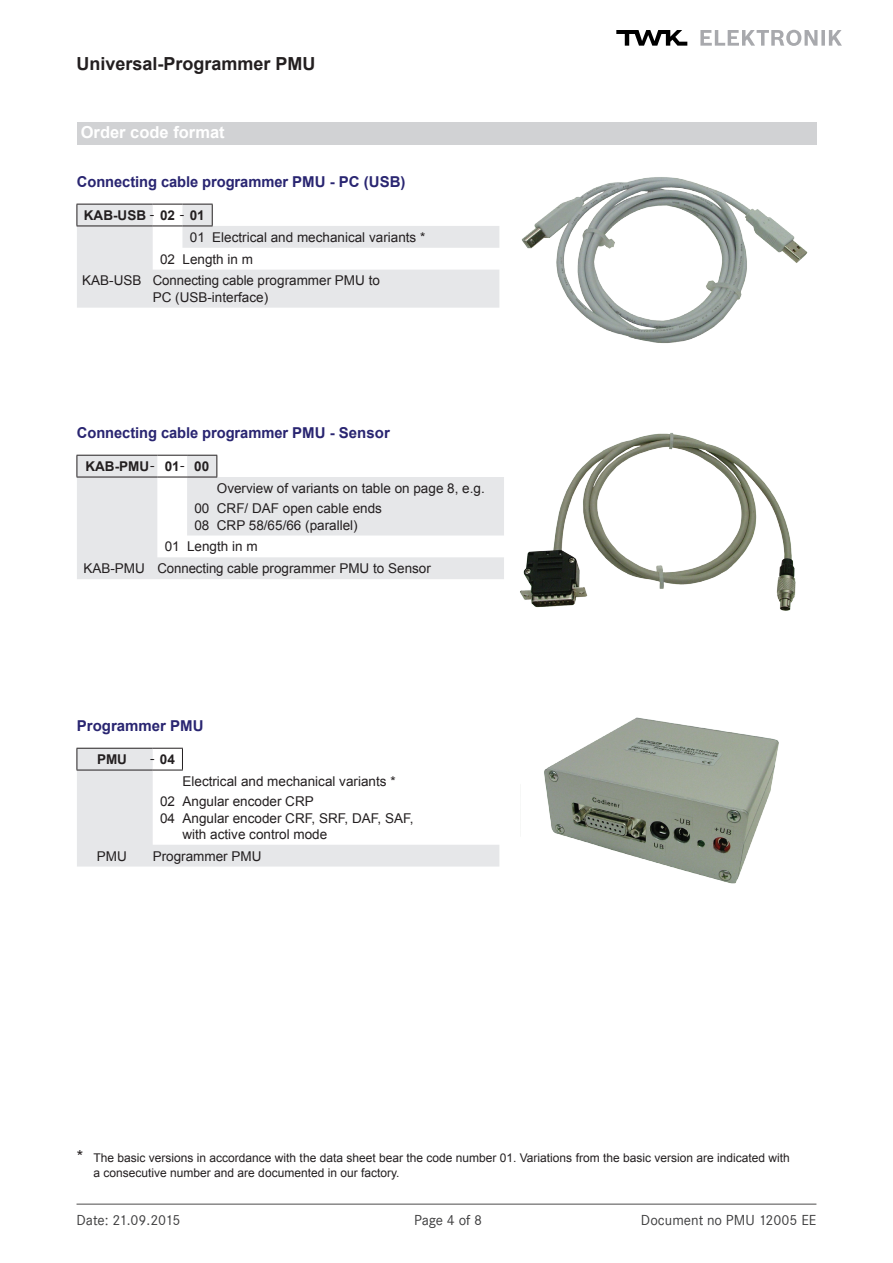
<style>
.page{position:relative;width:893px;height:1263px;background:#fff}
.page>*{position:absolute;margin:0;border:0;box-sizing:border-box;transform-origin:0 0}
.t1{font:700 18px "Arial";color:#231f20}
.t2{font:700 16.5px "Arial";color:#fff}
.t3{font:700 15px "Arial";letter-spacing:-.005em;color:#292571}
.t4{font:15px "Corporate S";color:#3e3e3f}
.t5{font:13.5px/16.2px "Arial";color:#231f20}
.t6{font:700 13.5px "Arial";color:#231f20}
.t7{font:12px/14.5px "Arial";color:#231f20}
.s1{font-weight:400}
.s2{font-size:16.5px}
</style>
<div class="page">
<hr style="left:77px;top:1203px;width:739px;height:2px;background:#888787">
<svg style="left:616px;top:30px;width:71px;height:16px"></svg>
<svg style="left:700px;top:30px;width:142px;height:16px"></svg>
<div style="left:77px;top:122px;width:739px;height:23px;background:#d1d2d4"></div>
<img style="left:521px;top:143px;width:296px;height:200px">
<img style="left:544px;top:717px;width:235px;height:167px">
<img style="left:520px;top:432px;width:276px;height:179px">
<svg style="left:77px;top:204px;width:422px;height:104px"></svg>
<hr style="left:182px;top:226px;width:31px;height:1px;background:#231f20">
<svg style="left:77px;top:455px;width:427px;height:124px;fill:#e6e7e9"></svg>
<hr style="left:77px;top:455px;width:80px;height:1px;background:#231f20">
<svg style="left:77px;top:456px;width:1px;height:21px"></svg>
<hr style="left:157px;top:455px;width:30px;height:1px;background:#231f20">
<hr style="left:187px;top:455px;width:30px;height:1px;background:#231f20">
<svg style="left:216px;top:456px;width:1px;height:21px"></svg>
<hr style="left:77px;top:477px;width:80px;height:1px;background:#231f20">
<hr style="left:157px;top:477px;width:30px;height:1px;background:#231f20">
<hr style="left:187px;top:477px;width:30px;height:1px;background:#231f20">
<svg style="left:77px;top:749px;width:422px;height:117px"></svg>
<hr style="left:77px;top:748px;width:76px;height:1px;background:#231f20">
<svg style="left:77px;top:749px;width:1px;height:21px"></svg>
<hr style="left:153px;top:748px;width:30px;height:1px;background:#231f20">
<svg style="left:182px;top:749px;width:1px;height:21px"></svg>
<hr style="left:77px;top:770px;width:76px;height:1px;background:#231f20">
<hr style="left:153px;top:770px;width:30px;height:1px;background:#231f20">
<h1 class="t1" style="left:77px;top:51px;width:241px">Universal-Programmer PMU</h1>
<p class="t2" style="left:81px;top:121px;width:145px">Order code format</p>
<p class="t3" style="left:77px;top:172px;width:330px">Connecting cable programmer PMU - PC (USB)</p>
<p class="t6" style="left:84px;top:206px;width:122px">KAB-USB 02 01</p>
<p class="t5" style="left:190px;top:229px;width:237px">01 Electrical and mechanical variants *</p>
<p class="t5" style="left:160px;top:251px;width:94px">02 Length in m</p>
<p class="t5" style="left:82px;top:273px;width:299px">KAB-USB Connecting cable programmer PMU to</p>
<p class="t5" style="left:153px;top:289px;width:117px">PC (USB-interface)</p>
<p class="t5" style="left:150px;top:206px;width:36px">- -</p>
<p class="t3" style="left:77px;top:423px;width:314px">Connecting cable programmer PMU - Sensor</p>
<p class="t6" style="left:85px;top:457px;width:125px">KAB-PMU 01 00</p>
<p class="t5" style="left:194px;top:501px;width:17px">00<br>08</p>
<p class="t5" style="left:150px;top:457px;width:36px">- -</p>
<p class="t5" style="left:217px;top:478px;width:269px;line-height:20.4px">Overview of variants on table on page 8, e.g.<br>CRF/ DAF open cable ends</p>
<p class="t5" style="left:217px;top:517px;width:142px">CRP 58/65/66 (parallel)</p>
<p class="t5" style="left:165px;top:539px;width:94px">01 Length in m</p>
<p class="t5" style="left:83px;top:560px;width:349px">KAB-PMU Connecting cable programmer PMU to Sensor</p>
<p class="t3" style="left:77px;top:716px;width:128px">Programmer PMU</p>
<p class="t6" style="left:97px;top:750px;width:31px">PMU</p>
<p class="t6" style="left:150px;top:750px;width:26px"><span class="s1">-</span> 04</p>
<p class="t5" style="left:160px;top:794px;width:17px">02<br>04</p>
<p class="t5" style="left:182px;top:771px;width:215px;line-height:20.4px">Electrical and mechanical variants *<br>Angular encoder CRP</p>
<p class="t5" style="left:182px;top:810px;width:233px">Angular encoder CRF, SRF, DAF, SAF, with active control mode</p>
<p class="t5" style="left:97px;top:848px;width:31px">PMU</p>
<p class="t5" style="left:153px;top:848px;width:110px">Programmer PMU</p>
<p class="t7" style="left:94px;top:1151px;width:698px;text-indent:-17px"><span class="s2">*</span> The basic versions in accordance with the data sheet bear the code number 01. Variations from the basic version are indicated with a consecutive number and are documented in our factory.</p>
<p class="t4" style="left:77px;top:1211px;width:105px">Date: 21.09.2015</p>
<p class="t4" style="left:414px;top:1211px;width:70px">Page 4 of 8</p>
<p class="t4" style="left:641px;top:1211px;width:177px">Document no PMU 12005 EE</p>
</div>
